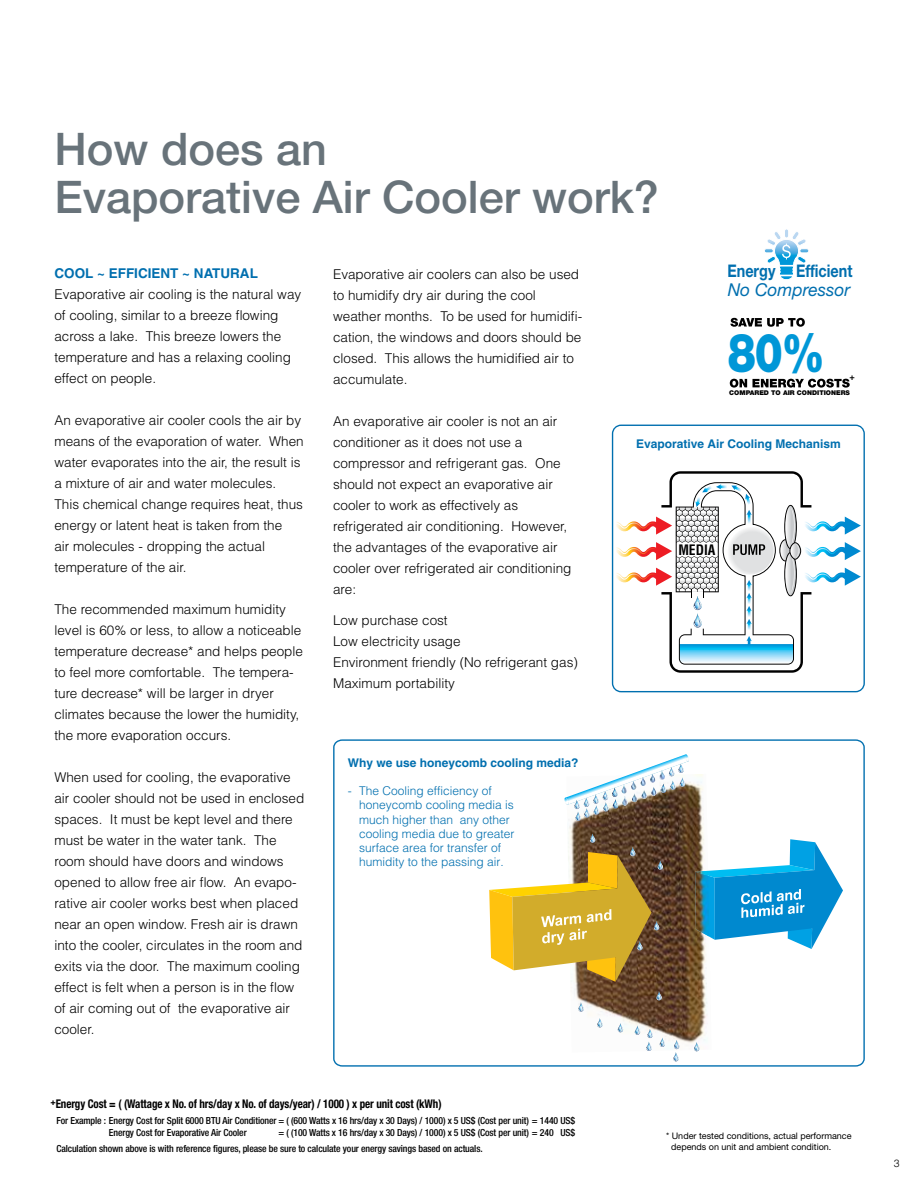
<style>
.page{position:relative;width:918px;height:1188px;background:#fff}
.page>*{position:absolute;margin:0;border:0;box-sizing:border-box;transform-origin:0 0}
.t1{font:900 54px "Helvetica Neue";color:#0097d7;scale:.78 1}
.t2{font:500 45px/48px "Helvetica Neue";color:#68737a}
.t3{font:italic 17.7px "Helvetica Neue";color:#006faf}
.t4{font:700 17.4px "Helvetica Neue";color:#006faf;scale:.83 1}
.t5{font:700 condensed 14.1px "Helvetica";color:#000}
.t6{font:300 13.5px/21px "Helvetica";color:#000}
.t7{font:700 13.5px "Helvetica";color:#006faf}
.t8{font:300 12px/14.2px "Helvetica";color:#006faf}
.t9{font:700 condensed 12px "Helvetica Neue";letter-spacing:-.01em;color:#000;scale:.92 1}
.t10{font:700 12px "Helvetica";color:#006faf}
.t11{font:300 10.5px "Helvetica";color:#000}
.t12{font:500 condensed 9.75px/11.7px "Helvetica Neue";letter-spacing:-.01em;color:#000}
.t13{font:9px/11.7px "Helvetica Neue";color:#000}
.t14{font:700 9px "Helvetica Neue";color:#000}
.t15{font:900 6.6px "Helvetica Neue";color:#000}
</style>
<div class="page">
<svg style="left:612px;top:425px;width:253px;height:267px"></svg>
<svg style="left:615px;top:471px;width:246px;height:202px"></svg>
<svg style="left:333px;top:739px;width:532px;height:328px"></svg>
<svg style="left:695px;top:839px;width:148px;height:110px"></svg>
<img style="left:622px;top:771px;width:43px;height:34px">
<svg style="left:730px;top:318px;width:75px;height:9px"></svg>
<svg style="left:730px;top:379px;width:120px;height:9px"></svg>
<svg style="left:764px;top:229px;width:45px;height:51px"></svg>
<h2 class="t2" style="left:54px;top:124px;width:606px">How does an<br>Evaporative Air Cooler work?</h2>
<p class="t7" style="left:54px;top:265px;width:205px">COOL ~ EFFICIENT ~ NATURAL</p>
<p class="t6" style="left:54px;top:284px;width:248px">Evaporative air cooling is the natural way of cooling, similar to a breeze flowing across a lake. This breeze lowers the temperature and has a relaxing cooling effect on people.</p>
<p class="t6" style="left:54px;top:410px;width:251px">An evaporative air cooler cools the air by means of the evaporation of water. When water evaporates into the air, the result is a mixture of air and water molecules.<br>This chemical change requires heat, thus energy or latent heat is taken from the<br>air molecules - dropping the actual temperature of the air.</p>
<p class="t6" style="left:54px;top:599px;width:250px">The recommended maximum humidity level is 60% or less, to allow a noticeable temperature decrease* and helps people to feel more comfortable. The tempera&shy;ture decrease* will be larger in dryer climates because the lower the humidity, the more evaporation occurs.</p>
<p class="t6" style="left:54px;top:767px;width:251px">When used for cooling, the evaporative air cooler should not be used in enclosed spaces. It must be kept level and there must be water in the water tank. The room should have doors and windows opened to allow free air flow. An evapo&shy;rative air cooler works best when placed near an open window. Fresh air is drawn into the cooler, circulates in the room and exits via the door. The maximum cooling effect is felt when a person is in the flow of air coming out of the evaporative air cooler.</p>
<p class="t6" style="left:333px;top:263px;width:251px">Evaporative air coolers can also be used to humidify dry air during the cool weather months. To be used for humidifi&shy;cation, the windows and doors should be closed. This allows the humidified air to accumulate.</p>
<p class="t6" style="left:333px;top:410px;width:240px">An evaporative air cooler is not an air conditioner as it does not use a compressor and refrigerant gas. One should not expect an evaporative air cooler to work as effectively as refrigerated air conditioning. However, the advantages of the evaporative air cooler over refrigerated air conditioning are:</p>
<p class="t6" style="left:333px;top:610px;width:246px">Low purchase cost<br>Low electricity usage<br>Environment friendly (No refrigerant gas)<br>Maximum portability</p>
<p class="t10" style="left:348px;top:755px;width:232px">Why we use honeycomb cooling media?</p>
<p class="t8" style="left:359px;top:783px;width:157px;text-indent:-11px">- The Cooling efficiency of honeycomb cooling media is much higher than any other cooling media due to greater surface area for transfer of humidity to the passing air.</p>
<p class="t4" style="left:728px;top:260px;width:59px">Energy</p>
<h3 class="t3" style="left:728px;top:279px;width:124px">No Compressor</h3>
<p class="t4" style="left:796px;top:260px;width:69px">Efficient</p>
<h1 class="t1" style="left:728px;top:321px;width:126px">80%</h1>
<p class="t14" style="left:850px;top:372px;width:7px">+</p>
<p class="t15" style="left:729px;top:389px;width:122px">COMPARED TO AIR CONDITIONERS</p>
<p class="t10" style="left:636px;top:437px;width:206px">Evaporative Air Cooling Mechanism</p>
<p class="t5" style="left:678px;top:541px;width:39px">MEDIA</p>
<p class="t9" style="left:50px;top:1096px;width:427px"><sup>+</sup>Energy Cost = ( (Wattage x No. of hrs/day x No. of days/year) / 1000 ) x per unit cost (kWh)</p>
<p class="t12" style="left:109px;top:1115px;width:468px;text-indent:-53px">For Example : Energy Cost for Split 6000 BTU Air Conditioner = ( (600 Watts x 16 hrs/day x 30 Days) / 1000) x 5 US$ (Cost per unit) = 1440 US$<br>Energy Cost for Evaporative Air Cooler</p>
<p class="t12" style="left:56px;top:1124px;width:520px;line-height:16.2px;text-indent:222px">= ( (100 Watts x 16 hrs/day x 30 Days) / 1000) x 5 US$ (Cost per unit) = 240 US$<br>Calculation shown above is with reference figures, please be sure to calculate your energy savings based on actuals.</p>
<p class="t13" style="left:671px;top:1130px;width:182px;text-indent:-5px">* Under tested conditions, actual performance depends on unit and ambient condition.</p>
<p class="t11" style="left:894px;top:1156px;width:7px">3</p>
</div>
